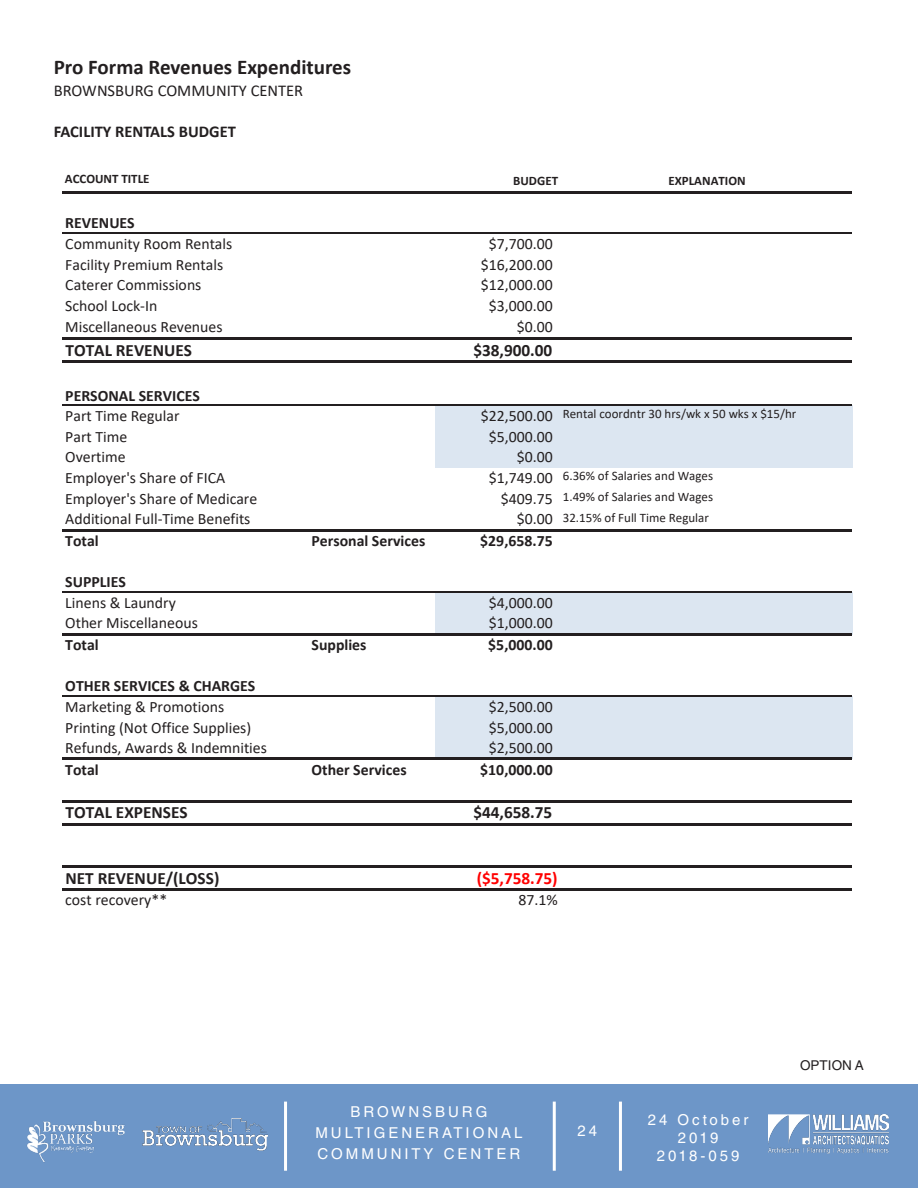
<style>
.page{position:relative;width:918px;height:1188px;background:#fff}
.page>*{position:absolute;margin:0;border:0;box-sizing:border-box;transform-origin:0 0}
.t1{font:700 21px "Calibri";color:#231f20}
.t2{font:700 17.25px "Calibri";color:#231f20}
.t3{font:700 17.25px "Calibri";color:#f00}
.t4{font:16.5px "Calibri";color:#231f20}
.t5{font:700 16.5px "Calibri";color:#231f20}
.t6{font:15.75px/21.1px "Calibri";color:#231f20}
.t7{font:700 15.75px/20.7px "Calibri";color:#231f20}
.t8{font:15px/21px "Helvetica LT Std";letter-spacing:.2em;color:#fff;text-align:center}
.t9{font:13.5px "Helvetica LT Std";color:#231f20}
.t10{font:12.9px "Calibri";color:#231f20}
.t11{font:700 12.9px "Calibri";color:#231f20}
.s1{font-weight:700}
.s2{font-weight:400}
.s3{font-size:15.75px}
</style>
<div class="page">
<div style="left:0;top:1084px;width:918px;height:104px;background:#6d96c8"></div>
<img style="left:768px;top:1115px;width:120px;height:38px">
<img style="left:143px;top:1118px;width:125px;height:33px">
<img style="left:27px;top:1121px;width:98px;height:42px">
<hr style="left:553px;top:1102px;width:3px;height:69px;background:#fff">
<hr style="left:284px;top:1102px;width:3px;height:69px;background:#fff">
<hr style="left:619px;top:1102px;width:3px;height:69px;background:#fff">
<div style="left:435px;top:405px;width:417px;height:62px;background:#dce6f1"></div>
<div style="left:435px;top:592px;width:417px;height:42px;background:#dce6f1"></div>
<div style="left:435px;top:696px;width:417px;height:63px;background:#dce6f1"></div>
<hr style="left:63px;top:191px;width:789px;height:3px;background:#231f20">
<hr style="left:63px;top:233px;width:789px;height:1px;background:#231f20">
<hr style="left:63px;top:337px;width:789px;height:3px;background:#231f20">
<hr style="left:63px;top:360px;width:789px;height:3px;background:#231f20">
<hr style="left:63px;top:405px;width:789px;height:1px;background:#231f20">
<hr style="left:63px;top:529px;width:789px;height:3px;background:#231f20">
<hr style="left:63px;top:591px;width:789px;height:2px;background:#231f20">
<hr style="left:63px;top:633px;width:789px;height:3px;background:#231f20">
<hr style="left:63px;top:696px;width:789px;height:1px;background:#231f20">
<hr style="left:63px;top:758px;width:789px;height:2px;background:#231f20">
<hr style="left:63px;top:800px;width:789px;height:3px;background:#231f20">
<hr style="left:63px;top:823px;width:789px;height:3px;background:#231f20">
<hr style="left:63px;top:865px;width:789px;height:3px;background:#231f20">
<hr style="left:63px;top:888px;width:789px;height:3px;background:#231f20">
<p class="t1" style="left:54px;top:52px;width:299px">Pro Forma Revenues Expenditures</p>
<p class="t4" style="left:54px;top:79px;width:251px">BROWNSBURG COMMUNITY CENTER</p>
<p class="t5" style="left:54px;top:120px;width:184px">FACILITY RENTALS BUDGET</p>
<p class="t11" style="left:65px;top:169px;width:86px">ACCOUNT TITLE</p>
<p class="t11" style="left:513px;top:172px;width:46px">BUDGET</p>
<p class="t11" style="left:668px;top:172px;width:79px">EXPLANATION</p>
<p class="t6" style="left:65px;top:212px;width:169px"><span class="s1">REVENUES<br></span>Community Room Rentals</p>
<p class="t6" style="left:489px;top:233px;width:66px">$7,700.00</p>
<p class="t6" style="left:65px;top:254px;width:159px">Facility Premium Rentals</p>
<p class="t6" style="left:481px;top:254px;width:74px">$16,200.00</p>
<p class="t6" style="left:65px;top:274px;width:138px">Caterer Commissions</p>
<p class="t6" style="left:481px;top:274px;width:74px">$12,000.00</p>
<p class="t6" style="left:65px;top:295px;width:94px">School Lock-In</p>
<p class="t6" style="left:489px;top:295px;width:66px">$3,000.00</p>
<p class="t6" style="left:65px;top:316px;width:159px">Miscellaneous Revenues</p>
<p class="t6" style="left:517px;top:316px;width:38px">$0.00</p>
<p class="t2" style="left:65px;top:338px;width:128px">TOTAL REVENUES</p>
<p class="t2" style="left:473px;top:338px;width:80px">$38,900.00</p>
<p class="t7" style="left:65px;top:385px;width:136px">PERSONAL SERVICES<br><span class="s2">Part Time Regular</span></p>
<p class="t10" style="left:481px;top:405px;width:317px"><span class="s3">$22,500.00</span> Rental coordntr 30 hrs/wk x 50 wks x $15/hr</p>
<p class="t6" style="left:65px;top:426px;width:63px">Part Time</p>
<p class="t6" style="left:489px;top:426px;width:66px">$5,000.00</p>
<p class="t6" style="left:65px;top:446px;width:62px">Overtime</p>
<p class="t6" style="left:517px;top:446px;width:38px">$0.00</p>
<p class="t6" style="left:65px;top:467px;width:162px">Employer's Share of FICA</p>
<p class="t10" style="left:489px;top:467px;width:226px"><span class="s3">$1,749.00</span> 6.36% of Salaries and Wages</p>
<p class="t6" style="left:65px;top:488px;width:194px">Employer's Share of Medicare</p>
<p class="t10" style="left:501px;top:488px;width:214px"><span class="s3">$409.75</span> 1.49% of Salaries and Wages</p>
<p class="t6" style="left:65px;top:508px;width:187px">Additional Full-Time Benefits</p>
<p class="t10" style="left:517px;top:508px;width:194px"><span class="s3">$0.00</span> 32.15% of Full Time Regular</p>
<p class="t7" style="left:65px;top:530px;width:35px">Total</p>
<p class="t7" style="left:312px;top:530px;width:115px">Personal Services</p>
<p class="t7" style="left:480px;top:530px;width:74px">$29,658.75</p>
<p class="t6" style="left:65px;top:571px;width:112px;line-height:20.7px"><span class="s1">SUPPLIES<br></span>Linens &amp; Laundry</p>
<p class="t6" style="left:489px;top:592px;width:66px">$4,000.00</p>
<p class="t6" style="left:65px;top:612px;width:134px">Other Miscellaneous</p>
<p class="t6" style="left:489px;top:612px;width:66px">$1,000.00</p>
<p class="t7" style="left:65px;top:634px;width:35px">Total</p>
<p class="t7" style="left:312px;top:634px;width:56px">Supplies</p>
<p class="t7" style="left:488px;top:634px;width:66px">$5,000.00</p>
<p class="t7" style="left:65px;top:675px;width:192px">OTHER SERVICES &amp; CHARGES<br><span class="s2">Marketing &amp; Promotions</span></p>
<p class="t6" style="left:489px;top:696px;width:66px">$2,500.00</p>
<p class="t6" style="left:65px;top:716px;width:187px">Printing (Not Office Supplies)</p>
<p class="t6" style="left:489px;top:716px;width:66px">$5,000.00</p>
<p class="t6" style="left:65px;top:737px;width:203px">Refunds, Awards &amp; Indemnities</p>
<p class="t6" style="left:489px;top:737px;width:66px">$2,500.00</p>
<p class="t7" style="left:65px;top:759px;width:35px">Total</p>
<p class="t7" style="left:312px;top:759px;width:97px">Other Services</p>
<p class="t7" style="left:480px;top:759px;width:74px">$10,000.00</p>
<p class="t2" style="left:65px;top:800px;width:124px">TOTAL EXPENSES</p>
<p class="t2" style="left:473px;top:800px;width:80px">$44,658.75</p>
<p class="t2" style="left:65px;top:866px;width:155px">NET REVENUE/(LOSS)</p>
<p class="t3" style="left:477px;top:866px;width:82px">($5,758.75)</p>
<p class="t6" style="left:65px;top:889px;width:103px">cost recovery**</p>
<p class="t6" style="left:518px;top:889px;width:41px">87.1%</p>
<p class="t8" style="left:315px;top:1101px;width:209px">BROWNSBURG<br>MULTIGENERATIONAL<br>COMMUNITY CENTER</p>
<p class="t8" style="left:578px;top:1121px;width:21px">24</p>
<p class="t8" style="left:648px;top:1111px;width:102px;line-height:18px">24 October<br>2019<br>2018-059</p>
<p class="t9" style="left:800px;top:1058px;width:65px">OPTION A</p>
</div>
